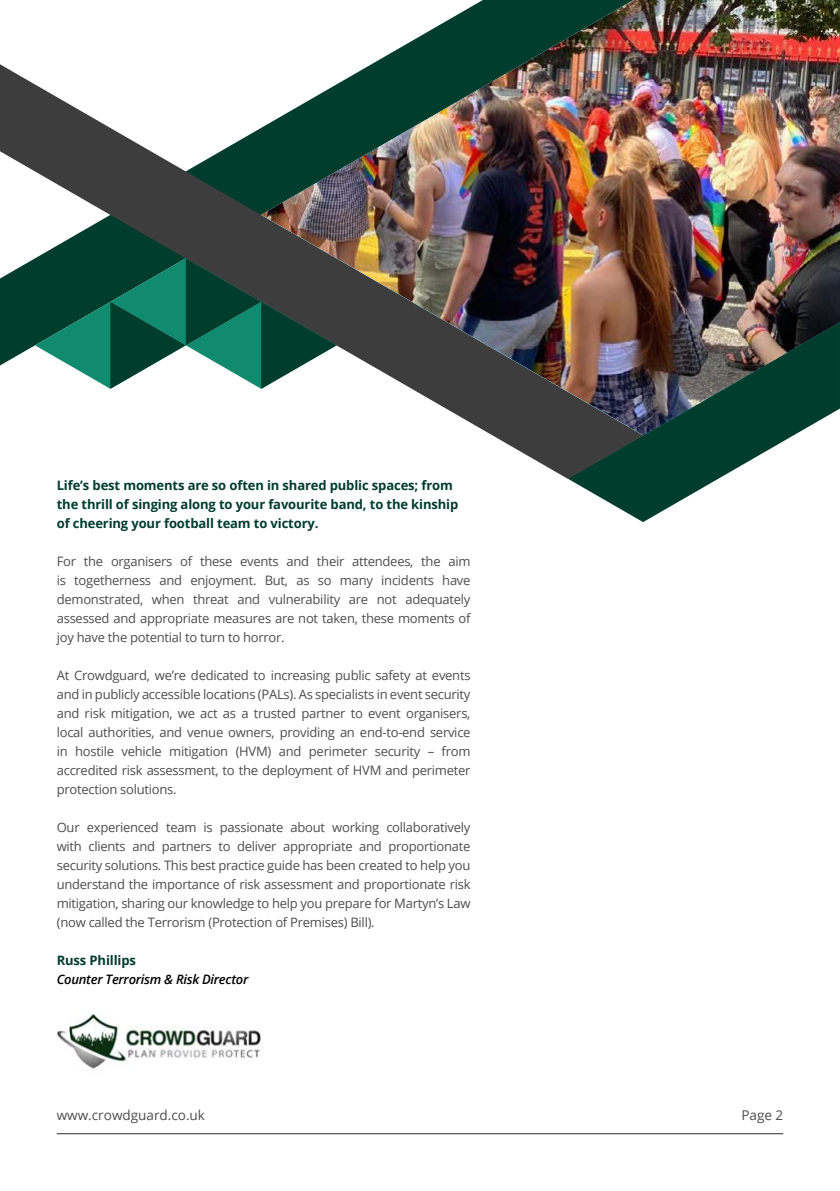
<style>
.page{position:relative;width:840px;height:1191px;background:#fff}
.page>*{position:absolute;margin:0;border:0;box-sizing:border-box;transform-origin:0 0}
.t1{font:13.6px "Open Sans";color:#4d4d4f}
.t2{font:13px/19px "Open Sans";letter-spacing:-.02em;color:#4d4d4f;text-align:justify}
.t3{font:700 13px/19px "Open Sans";letter-spacing:-.01em;color:#003d2d}
.t4{font:italic 600 13px "Open Sans";letter-spacing:-.02em;color:#000}
</style>
<div class="page">
<hr style="left:57px;top:1133px;width:725px;height:1px;background:#444244">
<img style="left:57px;top:1011px;width:204px;height:60px">
<svg style="left:568px;top:435px;width:226px;height:87px"></svg>
<svg style="left:0;top:64px;width:643px;height:415px"></svg>
<svg style="left:35px;top:258px;width:226px;height:131px"></svg>
<img style="left:261px;top:0;width:578px;height:435px">
<p class="t3" style="left:57px;top:475px;width:403px">Life’s best moments are so often in shared public spaces; from the thrill of singing along to your favourite band, to the kinship of cheering your football team to victory.</p>
<p class="t2" style="left:57px;top:551px;width:415px">For the organisers of these events and their attendees, the aim is togetherness and enjoyment. But, as so many incidents have demonstrated, when threat and vulnerability are not adequately assessed and appropriate measures are not taken, these moments of joy have the potential to turn to horror.</p>
<p class="t2" style="left:57px;top:665px;width:415px">At Crowdguard, we’re dedicated to increasing public safety at events and in publicly accessible locations (PALs). As specialists in event security and risk mitigation, we act as a trusted partner to event organisers, local authorities, and venue owners, providing an end-to-end service in hostile vehicle mitigation (HVM) and perimeter security – from accredited risk assessment, to the deployment of HVM and perimeter protection solutions.</p>
<p class="t2" style="left:57px;top:817px;width:415px">Our experienced team is passionate about working collaboratively with clients and partners to deliver appropriate and proportionate security solutions. This best practice guide has been created to help you understand the importance of risk assessment and proportionate risk mitigation, sharing our knowledge to help you prepare for Martyn’s Law (now called the Terrorism (Protection of Premises) Bill).</p>
<p class="t3" style="left:57px;top:950px;width:81px">Russ Phillips</p>
<p class="t4" style="left:57px;top:970px;width:193px">Counter Terrorism &amp; Risk Director</p>
<p class="t1" style="left:57px;top:1105px;width:150px">www.crowdguard.co.uk</p>
<p class="t1" style="left:741px;top:1105px;width:43px">Page 2</p>
</div>
